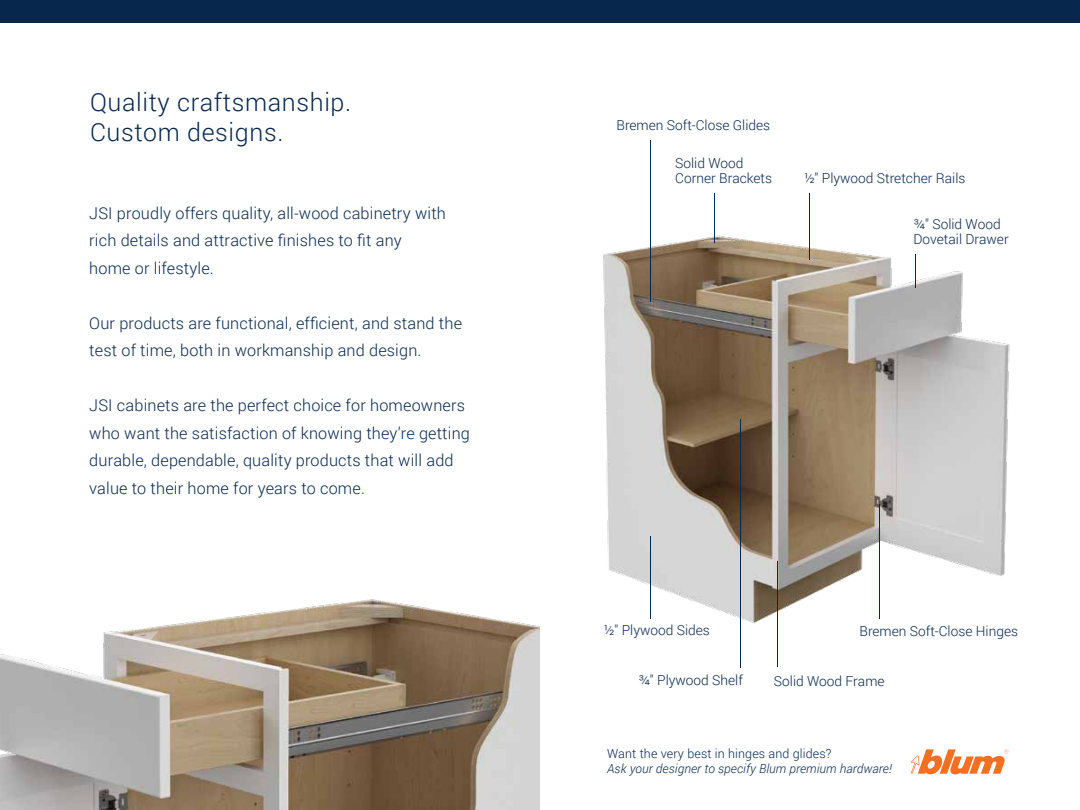
<style>
.page{position:relative;width:1080px;height:810px;background:#fff}
.page>*{position:absolute;margin:0;border:0;box-sizing:border-box;transform-origin:0 0}
.t1{font:300 25px/30px "Roboto";letter-spacing:.025em;color:#07284c}
.t2{font:300 16.25px/27.5px "Roboto";letter-spacing:.01em;color:#07284c}
.t3{font:300 13.75px/15px "Roboto";color:#07284c}
.t4{font:italic 300 12.5px "Roboto";letter-spacing:.01em;color:#07284c}
.t5{font:300 12.5px "Roboto";letter-spacing:.01em;color:#07284c}
</style>
<div class="page">
<img style="left:603px;top:179px;width:407px;height:444px">
<div style="left:0;top:0;width:1080px;height:22px;background:#07284c"></div>
<img style="left:0;top:599px;width:540px;height:211px">
<hr style="left:809px;top:193px;width:1px;height:67px;background:#07284c">
<hr style="left:879px;top:505px;width:1px;height:114px;background:#07284c">
<hr style="left:777px;top:561px;width:1px;height:106px;background:#07284c">
<hr style="left:915px;top:255px;width:1px;height:33px;background:#07284c">
<hr style="left:714px;top:193px;width:1px;height:50px;background:#07284c">
<hr style="left:651px;top:140px;width:1px;height:162px;background:#07284c">
<hr style="left:651px;top:536px;width:1px;height:83px;background:#07284c">
<hr style="left:740px;top:419px;width:1px;height:248px;background:#07284c">
<svg style="left:911px;top:749px;width:97px;height:26px"></svg>
<h1 class="t1" style="left:90px;top:86px;width:263px">Quality craftsmanship.<br>Custom designs.</h1>
<p class="t2" style="left:89px;top:199px;width:358px">JSI proudly offers quality, all-wood cabinetry with rich details and attractive finishes to fit any home or lifestyle.</p>
<p class="t2" style="left:89px;top:309px;width:374px">Our products are functional, efficient, and stand the test of time, both in workmanship and design.</p>
<p class="t2" style="left:89px;top:391px;width:382px">JSI cabinets are the perfect choice for homeowners who want the satisfaction of knowing they’re getting durable, dependable, quality products that will add value to their home for years to come.</p>
<p class="t3" style="left:616px;top:118px;width:155px">Bremen Soft-Close Glides</p>
<p class="t3" style="left:675px;top:155px;width:98px">Solid Wood<br>Corner Brackets</p>
<p class="t3" style="left:804px;top:170px;width:163px">½″ Plywood Stretcher Rails</p>
<p class="t3" style="left:914px;top:216px;width:97px">¾″ Solid Wood<br>Dovetail Drawer</p>
<p class="t3" style="left:604px;top:622px;width:108px">½″ Plywood Sides</p>
<p class="t3" style="left:859px;top:623px;width:160px">Bremen Soft-Close Hinges</p>
<p class="t3" style="left:638px;top:672px;width:106px">¾″ Plywood Shelf</p>
<p class="t3" style="left:774px;top:673px;width:112px">Solid Wood Frame</p>
<p class="t5" style="left:607px;top:745px;width:226px">Want the very best in hinges and glides?</p>
<p class="t4" style="left:607px;top:760px;width:286px">Ask your designer to specify Blum premium hardware!</p>
</div>
